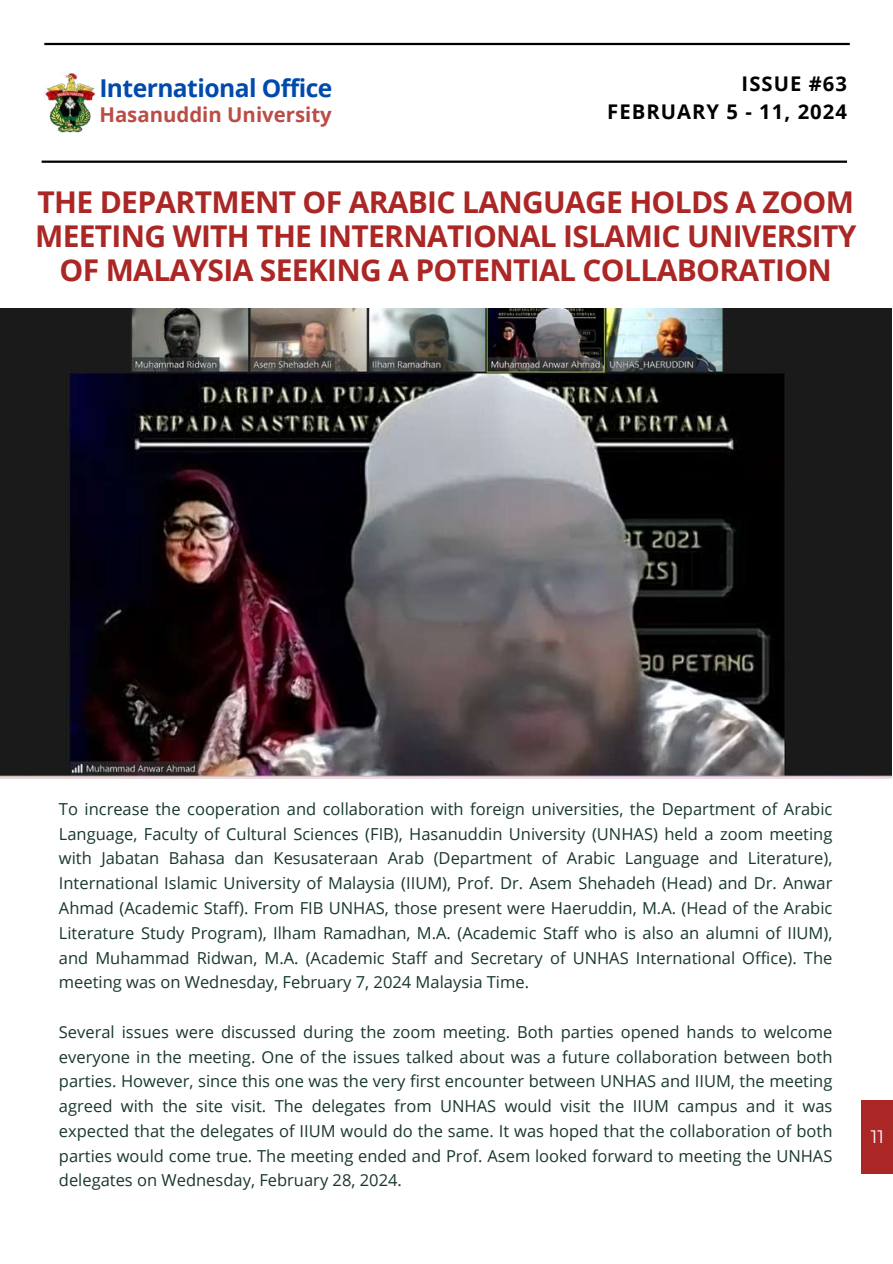
<style>
.page{position:relative;width:893px;height:1264px;background:#fff}
.page>*{position:absolute;margin:0;border:0;box-sizing:border-box;transform-origin:0 0}
.t1{font:700 30px/33.8px "Open Sans";letter-spacing:-.02em;color:#aa2725;text-align:center}
.t2{font:700 24.6px "Open Sans";letter-spacing:-.02em;color:#004aad}
.t3{font:700 20.4px "Open Sans";color:#ba4d46}
.t4{font:700 20.25px/28.2px "Open Sans";letter-spacing:.05em;color:#000;text-align:right}
.t5{font:18px "Montserrat";color:#fff}
.t6{font:16.5px/24.8px "Open Sans";color:#19372f;text-align:justify}
</style>
<div class="page">
<div style="left:861px;top:1100px;width:31px;height:74px;background:#aa2725"></div>
<img style="left:0;top:309px;width:891px;height:469px">
<img style="left:44px;top:73px;width:51px;height:60px">
<hr style="left:44px;top:43px;width:805px;height:2px;background:#000">
<hr style="left:42px;top:160px;width:805px;height:3px;background:#000">
<h2 class="t2" style="left:99px;top:71px;width:235px">International Office</h2>
<p class="t3" style="left:99px;top:100px;width:234px">Hasanuddin University</p>
<p class="t4" style="left:607px;top:69px;width:241px">ISSUE #63<br>FEBRUARY 5 - 11, 2024</p>
<h1 class="t1" style="left:35px;top:185px;width:822px">THE DEPARTMENT OF ARABIC LANGUAGE HOLDS A ZOOM<br>MEETING WITH THE INTERNATIONAL ISLAMIC UNIVERSITY<br>OF MALAYSIA SEEKING A POTENTIAL COLLABORATION</h1>
<p class="t6" style="left:59px;top:796px;width:775px">To increase the cooperation and collaboration with foreign universities, the Department of Arabic Language, Faculty of Cultural Sciences (FIB), Hasanuddin University (UNHAS) held a zoom meeting with Jabatan Bahasa dan Kesusateraan Arab (Department of Arabic Language and Literature), International Islamic University of Malaysia (IIUM), Prof. Dr. Asem Shehadeh (Head) and Dr. Anwar Ahmad (Academic Staff). From FIB UNHAS, those present were Haeruddin, M.A. (Head of the Arabic Literature Study Program), Ilham Ramadhan, M.A. (Academic Staff who is also an alumni of IIUM), and Muhammad Ridwan, M.A. (Academic Staff and Secretary of UNHAS International Office). The meeting was on Wednesday, February 7, 2024 Malaysia Time.</p>
<p class="t6" style="left:59px;top:1019px;width:775px">Several issues were discussed during the zoom meeting. Both parties opened hands to welcome everyone in the meeting. One of the issues talked about was a future collaboration between both parties. However, since this one was the very first encounter between UNHAS and IIUM, the meeting agreed with the site visit. The delegates from UNHAS would visit the IIUM campus and it was expected that the delegates of IIUM would do the same. It was hoped that the collaboration of both parties would come true. The meeting ended and Prof. Asem looked forward to meeting the UNHAS delegates on Wednesday, February 28, 2024.</p>
<p class="t5" style="left:870px;top:1125px;width:14px">11</p>
</div>
